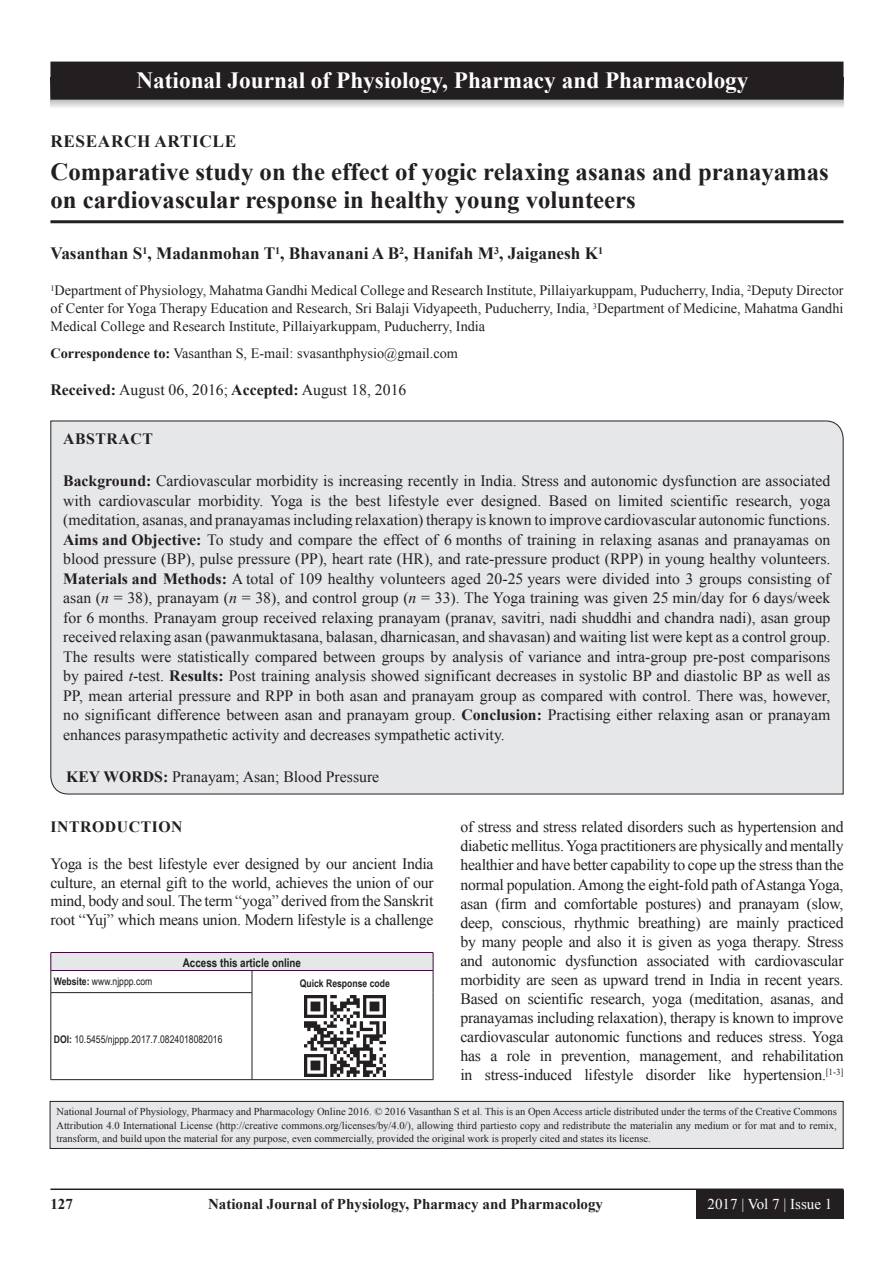
<style>
.page{position:relative;width:894px;height:1263px;background:#fff}
.page>*{position:absolute;margin:0;border:0;box-sizing:border-box;transform-origin:0 0}
.AT{font:700 24.75px/28.5px "Times New Roman";color:#231f20}
.JN{font:700 23.25px "Times New Roman";color:#fff}
.AU{font:700 17.25px "Times New Roman";color:#231f20}
.AH{font:700 17.25px "Times New Roman";letter-spacing:.035em;color:#231f20}
.ABS{font:15.75px/19.5px "Times New Roman";color:#231f20;text-align:justify}
.TX{font:15.75px/19px "Times New Roman";letter-spacing:-.015em;color:#231f20;text-align:justify}
.KWD{font:15.75px "Times New Roman";color:#231f20}
.ABSH{font:700 15.75px "Times New Roman";letter-spacing:.035em;color:#231f20}
.RF{font:700 15px "Times New Roman";color:#231f20}
.RF_VOL{font:15px "Times New Roman";color:#fff}
.AFF{font:14.25px/18px "Times New Roman";color:#231f20;text-align:justify}
.ADD{font:14.25px "Times New Roman";color:#231f20}
.AAO{font:700 12px "Arial Narrow";color:#231f20}
.JN_TX{font:10.5px/13.5px "Times New Roman";color:#231f20;text-align:justify}
.Web{font:10.5px "Arial Narrow";color:#231f20}
.Web-2{font:700 10.5px "Arial Narrow";color:#231f20}
.s1{font-weight:700}
.s2{font-style:italic}
</style>
<div class="page">
<hr style="left:50px;top:1188px;width:793px;height:2px;background:#231f20">
<div style="left:696px;top:1190px;width:147px;height:28px;background:#231f20"></div>
<hr style="left:50px;top:220px;width:793px;height:3px;background:#231f20">
<div style="left:50px;top:420px;width:793px;height:374px;background:#e6e7e9"></div>
<div style="left:51px;top:952px;width:382px;height:18px;background:#e6e7e9"></div>
<hr style="left:51px;top:970px;width:201px;height:1px;background:#3e083e">
<hr style="left:252px;top:970px;width:181px;height:1px;background:#3e083e">
<svg style="left:50px;top:953px;width:2px;height:39px"></svg>
<svg style="left:251px;top:971px;width:1px;height:21px"></svg>
<hr style="left:50px;top:992px;width:202px;height:1px;background:#231f20">
<hr style="left:50px;top:993px;width:1px;height:86px;background:#231f20">
<hr style="left:251px;top:993px;width:1px;height:86px;background:#231f20">
<hr style="left:50px;top:1079px;width:202px;height:1px;background:#231f20">
<svg style="left:432px;top:953px;width:1px;height:39px"></svg>
<hr style="left:432px;top:992px;width:1px;height:87px;background:#231f20">
<hr style="left:252px;top:1079px;width:181px;height:1px;background:#231f20">
<hr style="left:51px;top:952px;width:201px;height:1px;background:#3e083e">
<hr style="left:252px;top:952px;width:181px;height:1px;background:#3e083e">
<img style="left:304px;top:995px;width:81px;height:81px">
<div style="left:50px;top:1101px;width:792px;height:47px;background:#e6e7e9"></div>
<div style="left:50px;top:1101px;width:793px;height:47px;border:1px solid #231f20"></div>
<svg style="left:51px;top:100px;width:792px;height:8px;background:#d9dadc"></svg>
<div style="left:51px;top:62px;width:791px;height:37px;background:#231f20"></div>
<div style="left:50px;top:62px;width:793px;height:38px;border:2px solid #231f20"></div>
<p class="JN" style="left:136px;top:64px;width:613px">National Journal of Physiology, Pharmacy and Pharmacology</p>
<p class="AH" style="left:50px;top:128px;width:187px">RESEARCH ARTICLE</p>
<p class="AT" style="left:50px;top:156px;width:779px">Comparative study on the effect of yogic relaxing asanas and pranayamas on cardiovascular response in healthy young volunteers</p>
<p class="AU" style="left:50px;top:241px;width:554px">Vasanthan S<sup>1</sup>, Madanmohan T<sup>1</sup>, Bhavanani A B<sup>2</sup>, Hanifah M<sup>3</sup>, Jaiganesh K<sup>1</sup></p>
<p class="AFF" style="left:50px;top:281px;width:794px"><sup>1</sup>Department of Physiology, Mahatma Gandhi Medical College and Research Institute, Pillaiyarkuppam, Puducherry, India, <sup>2</sup>Deputy Director of Center for Yoga Therapy Education and Research, Sri Balaji Vidyapeeth, Puducherry, India, <sup>3</sup>Department of Medicine, Mahatma Gandhi Medical College and Research Institute, Pillaiyarkuppam, Puducherry, India</p>
<p class="ADD" style="left:50px;top:343px;width:409px"><span class="s1">Correspondence to:</span> Vasanthan S, E-mail: svasanthphysio@gmail.com</p>
<p class="TX" style="left:50px;top:380px;width:357px"><span class="s1">Received:</span> August 06, 2016; <span class="s1">Accepted:</span> August 18, 2016</p>
<p class="ABSH" style="left:63px;top:427px;width:91px">ABSTRACT</p>
<p class="ABS" style="left:63px;top:470px;width:768px"><span class="s1">Background:</span> Cardiovascular morbidity is increasing recently in India. Stress and autonomic dysfunction are associated with cardiovascular morbidity. Yoga is the best lifestyle ever designed. Based on limited scientific research, yoga (meditation, asanas, and pranayamas including relaxation) therapy is known to improve cardiovascular autonomic functions.<br><span class="s1">Aims and Objective:</span> To study and compare the effect of 6 months of training in relaxing asanas and pranayamas on blood pressure (BP), pulse pressure (PP), heart rate (HR), and rate-pressure product (RPP) in young healthy volunteers.<br><span class="s1">Materials and Methods:</span> A total of 109 healthy volunteers aged 20-25 years were divided into 3 groups consisting of asan (<span class="s2">n</span> = 38), pranayam (<span class="s2">n</span> = 38), and control group (<span class="s2">n</span> = 33). The Yoga training was given 25 min/day for 6 days/week for 6 months. Pranayam group received relaxing pranayam (pranav, savitri, nadi shuddhi and chandra nadi), asan group received relaxing asan (pawanmuktasana, balasan, dharnicasan, and shavasan) and waiting list were kept as a control group.<br>The results were statistically compared between groups by analysis of variance and intra-group pre-post comparisons by paired <span class="s2">t</span>-test. <span class="s1">Results:</span> Post training analysis showed significant decreases in systolic BP and diastolic BP as well as PP, mean arterial pressure and RPP in both asan and pranayam group as compared with control. There was, however, no significant difference between asan and pranayam group. <span class="s1">Conclusion:</span> Practising either relaxing asan or pranayam enhances parasympathetic activity and decreases sympathetic activity.</p>
<p class="KWD" style="left:66px;top:765px;width:314px"><span class="s1">KEY WORDS:</span> Pranayam; Asan; Blood Pressure</p>
<h1 class="ABSH" style="left:50px;top:815px;width:134px">INTRODUCTION</h1>
<p class="TX" style="left:50px;top:853px;width:384px">Yoga is the best lifestyle ever designed by our ancient India culture, an eternal gift to the world, achieves the union of our mind, body and soul. The term “yoga” derived from the Sanskrit root “Yuj” which means union. Modern lifestyle is a challenge</p>
<p class="AAO" style="left:183px;top:954px;width:120px">Access this article online</p>
<p class="Web" style="left:54px;top:973px;width:100px"><span class="s1">Website:</span> www.njppp.com</p>
<p class="Web-2" style="left:300px;top:975px;width:91px">Quick Response code</p>
<p class="TX" style="left:460px;top:817px;width:384px">of stress and stress related disorders such as hypertension and diabetic mellitus. Yoga practitioners are physically and mentally healthier and have better capability to cope up the stress than the normal population. Among the eight-fold path of Astanga Yoga, asan (firm and comfortable postures) and pranayam (slow, deep, conscious, rhythmic breathing) are mainly practiced by many people and also it is given as yoga therapy. Stress and autonomic dysfunction associated with cardiovascular morbidity are seen as upward trend in India in recent years.<br>Based on scientific research, yoga (meditation, asanas, and pranayamas including relaxation), therapy is known to improve cardiovascular autonomic functions and reduces stress. Yoga has a role in prevention, management, and rehabilitation in stress-induced lifestyle disorder like hypertension.<sup>[1-3]</sup></p>
<p class="Web" style="left:54px;top:1031px;width:170px"><span class="s1">DOI:</span> 10.5455/njppp.2017.7.0824018082016</p>
<p class="JN_TX" style="left:56px;top:1104px;width:781px">National Journal of Physiology, Pharmacy and Pharmacology Online 2016. © 2016 Vasanthan S et al. This is an Open Access article distributed under the terms of the Creative Commons Attribution 4.0 International License (http://creative commons.org/licenses/by/4.0/), allowing third partiesto copy and redistribute the materialin any medium or for mat and to remix, transform, and build upon the material for any purpose, even commercially, provided the original work is properly cited and states its license.</p>
<p class="RF" style="left:50px;top:1193px;width:24px">127</p>
<p class="RF" style="left:208px;top:1193px;width:396px">National Journal of Physiology, Pharmacy and Pharmacology</p>
<p class="RF_VOL" style="left:707px;top:1193px;width:126px">2017 | Vol 7 | Issue 1</p>
</div>
